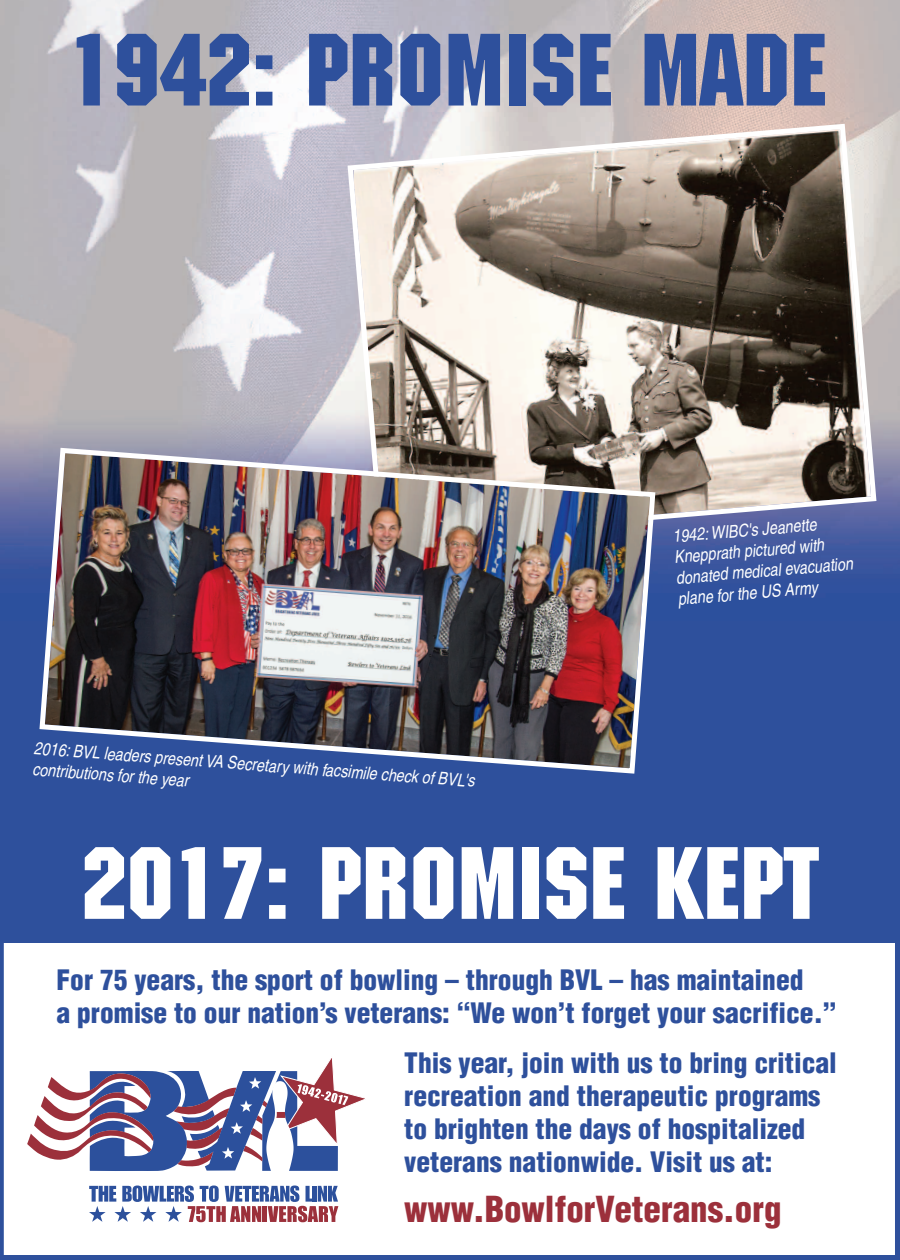
<style>
.page{position:relative;width:900px;height:1260px;background:#fff}
.page>*{position:absolute;margin:0;border:0;box-sizing:border-box;transform-origin:0 0}
.t1{font:100px "Machine";color:#fff}
.t2{font:100px "Machine";color:#2e509c}
.t3{font:900 condensed 35px "Helvetica";color:#9c303b}
.t4{font:900 condensed 27.5px/33px "Helvetica";color:#2e509c}
.t5{font:italic condensed 17.5px/21px "Helvetica";color:#fff}
</style>
<div class="page">
<div style="left:0;top:902px;width:900px;height:358px;border:5px solid #2e509c"></div>
<img style="left:0;top:0;width:900px;height:621px">
<div style="left:0;top:621px;width:900px;height:321px;background:#2e509c"></div>
<svg style="left:345px;top:121px;width:534px;height:425px;background:#a09791"></svg>
<img style="left:37px;top:445px;width:621px;height:329px">
<svg style="left:89px;top:1186px;width:249px;height:36px"></svg>
<svg style="left:27px;top:1058px;width:338px;height:113px"></svg>
<h1 class="t2" style="left:68px;top:34px;width:760px">1942: PROMISE MADE</h1>
<p class="t5" style="left:34px;top:741px;width:443px;line-height:20.2px;rotate:4deg">2016: BVL leaders present VA Secretary with facsimile check of BVL's contributions for the year</p>
<p class="t5" style="left:672px;top:528px;width:179px;rotate:-5deg">1942:WIBC's Jeanette<br>Knepprath pictured with donated medical evacuation plane for the US Army</p>
<h1 class="t1" style="left:81px;top:847px;width:740px">2017: PROMISE KEPT</h1>
<p class="t4" style="left:57px;top:964px;width:782px">For 75 years, the sport of bowling – through BVL – has maintained<br>a promise to our nation’s veterans: “We won’t forget your sacrifice.”</p>
<p class="t4" style="left:404px;top:1047px;width:434px">This year, join with us to bring critical recreation and therapeutic programs to brighten the days of hospitalized veterans nationwide. Visit us at:</p>
<p class="t3" style="left:404px;top:1189px;width:379px">www.BowlforVeterans.org</p>
</div>
